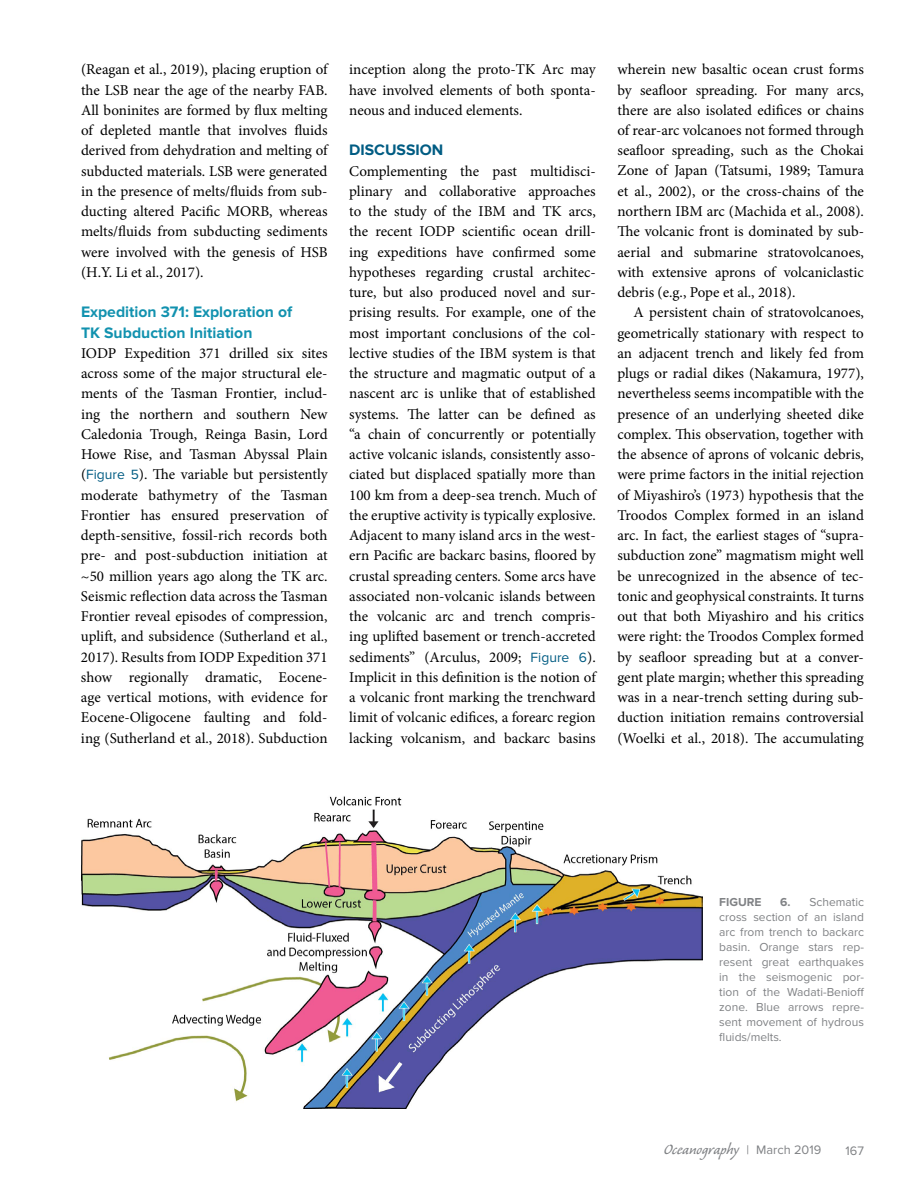
<style>
.page{position:relative;width:918px;height:1188px;background:#fff}
.page>*{position:absolute;margin:0;border:0;box-sizing:border-box;transform-origin:0 0}
.t1{font:18.75px "Caliban Std";color:#808285}
.t2{font:700 15.75px/20.2px "Proxima Nova";color:#1292af}
.t3{font:700 15.75px "Proxima Nova";color:#005c83}
.t4{font:15px/20.2px "Minion Pro";color:#000;text-align:justify}
.t5{font:12.75px "Proxima Nova";color:#808285}
.t6{font:12px/15px "Proxima Nova";color:#808285;text-align:justify}
.t7{font:700 12px "Proxima Nova";color:#808285}
.s1{font-family:"Proxima Nova";font-size:13.8px;color:#005c83}
.s2{font-weight:700}
.s3{font-family:"Proxima Nova";font-size:12.75px}
</style>
<div class="page">
<img style="left:81px;top:796px;width:622px;height:312px">
<p class="t4" style="left:81px;top:59px;width:248px">(Reagan et al., 2019), placing eruption of the LSB near the age of the nearby FAB.<br>All boninites are formed by flux melting of depleted mantle that involves fluids derived from dehydration and melting of subducted materials. LSB were generated in the presence of melts/fluids from sub&shy;ducting altered Pacific MORB, whereas melts/fluids from subducting sediments were involved with the genesis of HSB (H.Y. Li et al., 2017).</p>
<p class="t2" style="left:81px;top:302px;width:213px">Expedition 371: Exploration of<br>TK Subduction Initiation</p>
<p class="t4" style="left:81px;top:343px;width:248px">IODP Expedition 371 drilled six sites across some of the major structural ele&shy;ments of the Tasman Frontier, includ&shy;ing the northern and southern New Caledonia Trough, Reinga Basin, Lord Howe Rise, and Tasman Abyssal Plain (<span class="s1">Figure 5</span>). The variable but persistently moderate bathymetry of the Tasman Frontier has ensured preservation of depth-sensitive, fossil-rich records both pre- and post-subduction initiation at ~50 million years ago along the TK arc.<br>Seismic reflection data across the Tasman Frontier reveal episodes of compression, uplift, and subsidence (Sutherland et al., 2017). Results from IODP Expedition 371 show regionally dramatic, Eocene&shy;age vertical motions, with evidence for Eocene-Oligocene faulting and fold&shy;ing (Sutherland et al., 2018). Subduction</p>
<p class="t4" style="left:349px;top:59px;width:248px">inception along the proto-TK Arc may have involved elements of both sponta&shy;neous and induced elements.</p>
<p class="t3" style="left:349px;top:141px;width:96px">DISCUSSION</p>
<p class="t4" style="left:349px;top:161px;width:248px">Complementing the past multidisci&shy;plinary and collaborative approaches to the study of the IBM and TK arcs, the recent IODP scientific ocean drill&shy;ing expeditions have confirmed some hypotheses regarding crustal architec&shy;ture, but also produced novel and sur&shy;prising results. For example, one of the most important conclusions of the col&shy;lective studies of the IBM system is that the structure and magmatic output of a nascent arc is unlike that of established systems. The latter can be defined as “a chain of concurrently or potentially active volcanic islands, consistently asso&shy;ciated but displaced spatially more than 100 km from a deep-sea trench. Much of the eruptive activity is typically explosive.<br>Adjacent to many island arcs in the west&shy;ern Pacific are backarc basins, floored by crustal spreading centers. Some arcs have associated non-volcanic islands between the volcanic arc and trench compris&shy;ing uplifted basement or trench-accreted sediments” (Arculus, 2009; <span class="s1">Figure 6</span>).<br>Implicit in this definition is the notion of a volcanic front marking the trenchward limit of volcanic edifices, a forearc region lacking volcanism, and backarc basins</p>
<p class="t4" style="left:617px;top:59px;width:248px">wherein new basaltic ocean crust forms by seafloor spreading. For many arcs, there are also isolated edifices or chains of rear-arc volcanoes not formed through seafloor spreading, such as the Chokai Zone of Japan (Tatsumi, 1989; Tamura et al., 2002), or the cross-chains of the northern IBM arc (Machida et al., 2008).<br>The volcanic front is dominated by sub&shy;aerial and submarine stratovolcanoes, with extensive aprons of volcaniclastic debris (e.g., Pope et al., 2018).</p>
<p class="t4" style="left:617px;top:302px;width:248px;text-indent:16px">A persistent chain of stratovolcanoes, geometrically stationary with respect to an adjacent trench and likely fed from plugs or radial dikes (Nakamura, 1977), nevertheless seems incompatible with the presence of an underlying sheeted dike complex. This observation, together with the absence of aprons of volcanic debris, were prime factors in the initial rejection of Miyashiro’s (1973) hypothesis that the Troodos Complex formed in an island arc. In fact, the earliest stages of “supra&shy;subduction zone” magmatism might well be unrecognized in the absence of tec&shy;tonic and geophysical constraints. It turns out that both Miyashiro and his critics were right: the Troodos Complex formed by seafloor spreading but at a conver&shy;gent plate margin; whether this spreading was in a near-trench setting during sub&shy;duction initiation remains controversial (Woelki et al., 2018). The accumulating</p>
<p class="t7" style="left:719px;top:895px;width:44px">FIGURE</p>
<p class="t6" style="left:719px;top:895px;width:147px;text-indent:61px"><span class="s2">6.</span> Schematic cross section of an island arc from trench to backarc basin. Orange stars rep&shy;resent great earthquakes in the seismogenic por&shy;tion of the Wadati-Benioff zone. Blue arrows repre&shy;sent movement of hydrous fluids/melts.</p>
<p class="t1" style="left:664px;top:1140px;width:159px">Oceanography <span class="s3">| March 2019</span></p>
<p class="t5" style="left:846px;top:1143px;width:20px">167</p>
</div>
